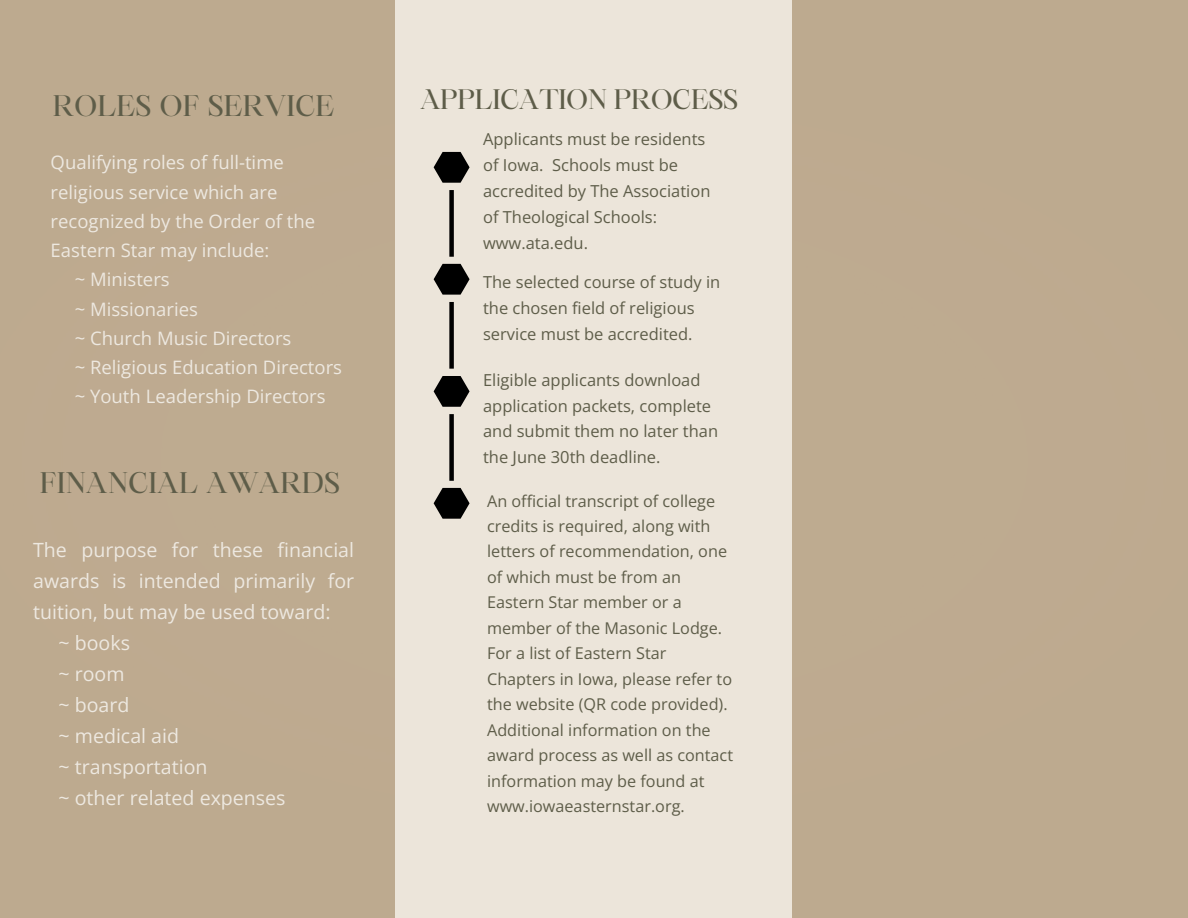
<style>
.page{position:relative;width:1188px;height:918px;background:#fff}
.page>*{position:absolute;margin:0;border:0;box-sizing:border-box;transform-origin:0 0}
.t1{font:28.5px "Maharlika";color:#5e5d49}
.t2{font:27px "Maharlika";letter-spacing:-.02em;color:#5e5d49}
.t3{font:19.65px "Open Sans";color:#ede8e0}
.t4{font:18.6px "Open Sans";color:#ede8e0}
.t5{font:16.5px/25.8px "Open Sans";color:#5e5d49}
.t6{font:16.2px/25.5px "Open Sans";color:#5e5d49}
</style>
<div class="page">
<div style="left:395px;top:0;width:396px;height:918px;background:#ece5da"></div>
<svg style="left:434px;top:152px;width:36px;height:367px"></svg>
<h1 class="t1" style="left:53px;top:94px;width:283px">ROLES OF SERVICE</h1>
<h2 class="t4" style="left:51px;top:150px;width:235px">Qualifying roles of full-time</h2>
<h2 class="t4" style="left:51px;top:179px;width:228px">religious service which are</h2>
<h2 class="t4" style="left:51px;top:208px;width:266px">recognized by the Order of the</h2>
<h2 class="t4" style="left:51px;top:237px;width:220px">Eastern Star may include:</h2>
<h2 class="t4" style="left:75px;top:267px;width:97px">~ Ministers</h2>
<h2 class="t4" style="left:75px;top:296px;width:125px">~ Missionaries</h2>
<h2 class="t4" style="left:75px;top:325px;width:218px">~ Church Music Directors</h2>
<h2 class="t4" style="left:75px;top:354px;width:269px">~ Religious Education Directors</h2>
<h2 class="t4" style="left:75px;top:384px;width:252px">~ Youth Leadership Directors</h2>
<h1 class="t1" style="left:40px;top:471px;width:302px">FINANCIAL AWARDS</h1>
<p class="t3" style="left:33px;top:536px;width:323px">The purpose for these financial</p>
<p class="t3" style="left:33px;top:567px;width:323px">awards is intended primarily for</p>
<p class="t3" style="left:33px;top:598px;width:299px">tuition, but may be used toward:</p>
<p class="t3" style="left:59px;top:629px;width:73px">~ books</p>
<p class="t3" style="left:59px;top:660px;width:68px">~ room</p>
<p class="t3" style="left:59px;top:691px;width:72px">~ board</p>
<p class="t3" style="left:59px;top:722px;width:122px">~ medical aid</p>
<p class="t3" style="left:59px;top:753px;width:150px">~ transportation</p>
<p class="t3" style="left:59px;top:784px;width:229px">~ other related expenses</p>
<h1 class="t2" style="left:420px;top:89px;width:320px">APPLICATION PROCESS</h1>
<h2 class="t5" style="left:483px;top:126px;width:229px">Applicants must be residents of Iowa. Schools must be accredited by The Association of Theological Schools: www.ata.edu.</h2>
<p class="t5" style="left:483px;top:269px;width:239px">The selected course of study in the chosen field of religious service must be accredited.</p>
<p class="t5" style="left:483px;top:366px;width:237px">Eligible applicants download application packets, complete and submit them no later than the June 30th deadline.</p>
<p class="t6" style="left:487px;top:488px;width:248px">An official transcript of college credits is required, along with letters of recommendation, one of which must be from an<br>Eastern Star member or a member of the Masonic Lodge.<br>For a list of Eastern Star<br>Chapters in Iowa, please refer to the website (QR code provided).<br>Additional information on the award process as well as contact information may be found at www.iowaeasternstar.org.</p>
</div>
